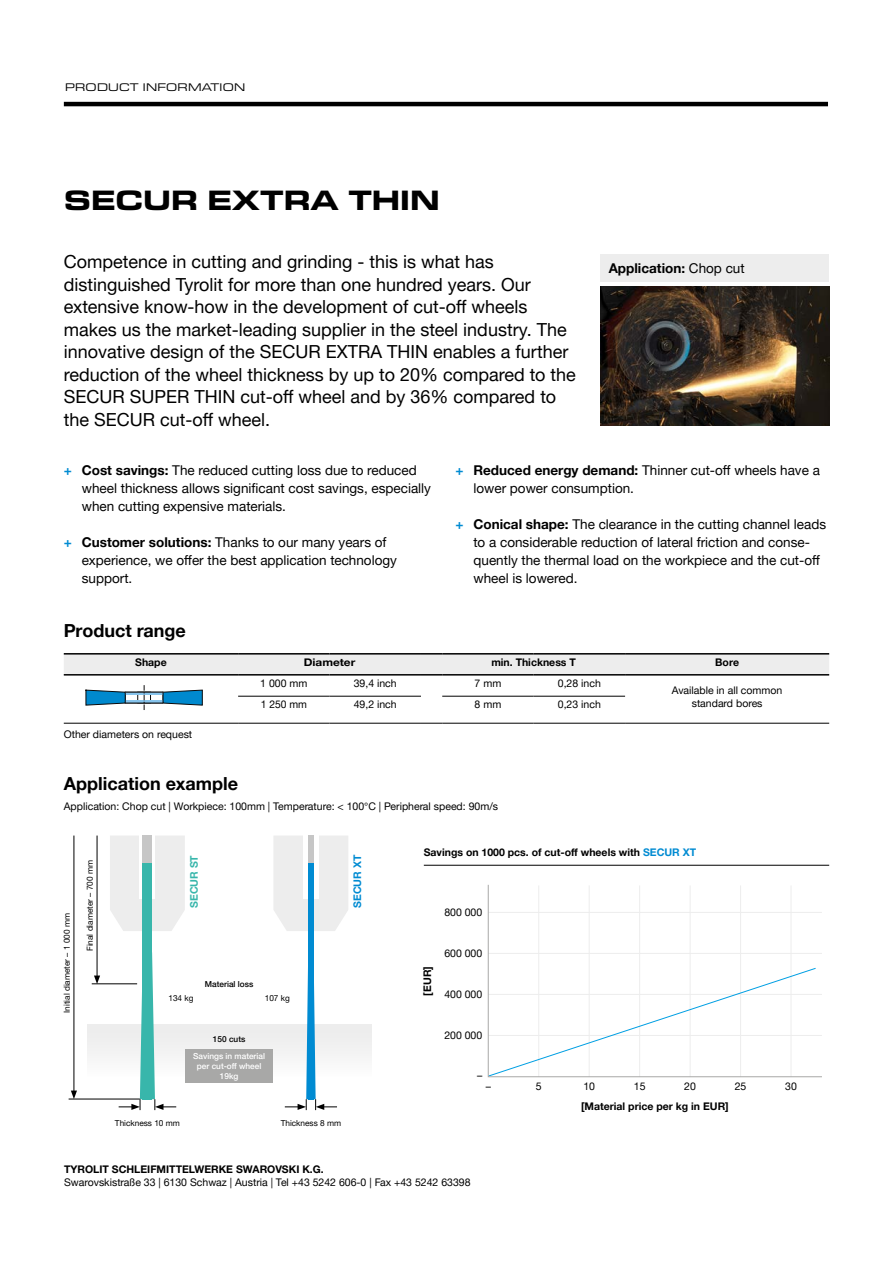
<style>
.page{position:relative;width:893px;height:1263px;background:#fff}
.page>*{position:absolute;margin:0;border:0;box-sizing:border-box;transform-origin:0 0}
.t1{font:700 expanded 28.5px "Eurostile Next W1 G";color:#000}
.t2{font:18px/22.5px "Helvetica Neue LTW1 G";color:#000}
.t3{font:700 18px "Helvetica Neue LTW1 G";color:#000}
.t4{font:13.5px/18px "Helvetica Neue LTW1 G";color:#000}
.t5{font:700 13.5px "Helvetica Neue LTW1 G";color:#000}
.t6{font:expanded 11.25px "Eurostile Next W1 G";letter-spacing:.02em;color:#000}
.t7{font:10.5px "Helvetica Neue LTW1 G";color:#000}
.t8{font:700 10.5px "Helvetica Neue LTW1 G";color:#000}
.t9{font:700 10.5px "Helvetica Neue LTW1 G";color:#000;scale:1.13 1}
.t10{font:700 10.5px "Helvetica Neue LTW1 G";color:#38b6ab}
.t11{font:700 10.5px "Helvetica Neue LTW1 G";color:#008bd2}
.t12{font:8.25px "Helvetica Neue LTW1 G";color:#000}
.t13{font:500 8.25px/9.8px "Helvetica Neue LTW1 G";color:#fff;text-align:center}
.t14{font:500 8.25px "Helvetica Neue LTW1 G";color:#000}
.s1{font-weight:400}
.s2{font-weight:700;color:#008bd2}
.s3{font-weight:700}
.s4{color:#008bd2}
</style>
<div class="page">
<div style="left:87px;top:1024px;width:284px;height:86px;background:#f9f9f9"></div>
<hr style="left:64px;top:102px;width:764px;height:4px;background:#000">
<img style="left:600px;top:286px;width:229px;height:140px">
<div style="left:110px;top:836px;width:75px;height:95px;background:#ededed"></div>
<svg style="left:140px;top:835px;width:15px;height:64px"></svg>
<div style="left:143px;top:835px;width:9px;height:28px;background:#c6c6c6"></div>
<div style="left:143px;top:863px;width:9px;height:236px;background:#38b6ab"></div>
<div style="left:273px;top:836px;width:75px;height:95px;background:#ededed"></div>
<div style="left:303px;top:835px;width:15px;height:64px;background:#fff"></div>
<div style="left:308px;top:835px;width:6px;height:28px;background:#c6c6c6"></div>
<div style="left:308px;top:863px;width:6px;height:236px;background:#008bd2"></div>
<hr style="left:92px;top:983px;width:45px;height:1px;background:#000">
<hr style="left:69px;top:1099px;width:71px;height:1px;background:#000">
<svg style="left:119px;top:952px;width:57px;height:158px"></svg>
<svg style="left:285px;top:970px;width:52px;height:140px"></svg>
<hr style="left:74px;top:835px;width:1px;height:258px;background:#000">
<svg style="left:71px;top:1090px;width:6px;height:9px"></svg>
<hr style="left:97px;top:835px;width:1px;height:143px;background:#000">
<svg style="left:94px;top:975px;width:6px;height:9px"></svg>
<div style="left:600px;top:255px;width:229px;height:27px;background:#ededed"></div>
<hr style="left:64px;top:723px;width:174px;height:1px;background:#000">
<hr style="left:238px;top:723px;width:92px;height:1px;background:#000">
<hr style="left:330px;top:723px;width:91px;height:1px;background:#000">
<svg style="left:421px;top:723px;width:21px;height:1px"></svg>
<hr style="left:442px;top:723px;width:92px;height:1px;background:#000">
<hr style="left:534px;top:723px;width:91px;height:1px;background:#000">
<svg style="left:64px;top:653px;width:765px;height:22px;background:#d7d7d7"></svg>
<hr style="left:442px;top:653px;width:92px;height:1px;background:#000">
<hr style="left:534px;top:653px;width:91px;height:1px;background:#000">
<hr style="left:442px;top:674px;width:92px;height:1px;background:#000">
<hr style="left:534px;top:674px;width:91px;height:1px;background:#000">
<hr style="left:625px;top:723px;width:204px;height:1px;background:#000">
<hr style="left:238px;top:696px;width:92px;height:1px;background:#000">
<hr style="left:330px;top:696px;width:91px;height:1px;background:#000">
<hr style="left:442px;top:696px;width:92px;height:1px;background:#000">
<hr style="left:534px;top:696px;width:91px;height:1px;background:#000">
<div style="left:185px;top:1049px;width:88px;height:34px;background:#a8a8a7"></div>
<svg style="left:487px;top:884px;width:335px;height:193px"></svg>
<hr style="left:424px;top:865px;width:405px;height:1px;background:#000">
<div style="left:138px;top:692px;width:13px;height:11px;border:1px solid #0a0a0b"></div>
<hr style="left:125px;top:700px;width:38px;height:3px;background:#86c3eb">
<hr style="left:125px;top:692px;width:38px;height:3px;background:#86c3eb">
<svg style="left:86px;top:690px;width:40px;height:15px"></svg>
<svg style="left:144px;top:685px;width:1px;height:25px"></svg>
<svg style="left:163px;top:690px;width:40px;height:15px"></svg>
<hr style="left:125px;top:703px;width:38px;height:1px;background:#0a0a0b">
<hr style="left:125px;top:692px;width:38px;height:1px;background:#0a0a0b">
<p class="t6" style="left:65px;top:80px;width:182px">PRODUCT INFORMATION</p>
<h1 class="t1" style="left:64px;top:181px;width:377px">SECUR EXTRA THIN</h1>
<p class="t2" style="left:64px;top:251px;width:514px">Competence in cutting and grinding - this is what has distinguished Tyrolit for more than one hundred years. Our extensive know-how in the development of cut-off wheels makes us the market-leading supplier in the steel industry. The innovative design of the SECUR EXTRA THIN enables a further reduction of the wheel thickness by up to 20% compared to the SECUR SUPER THIN cut-off wheel and by 36% compared to the SECUR cut-off wheel.</p>
<p class="t5" style="left:609px;top:260px;width:137px">Application: <span class="s1">Chop cut</span></p>
<p class="t4" style="left:82px;top:461px;width:351px;text-indent:-18px"><span class="s2">+</span> <span class="s3">Cost savings:</span> The reduced cutting loss due to reduced wheel thickness allows significant cost savings, especially when cutting expensive materials.</p>
<p class="t4" style="left:82px;top:533px;width:317px;text-indent:-18px"><span class="s2">+</span> <span class="s3">Customer solutions:</span> Thanks to our many years of experience, we offer the best application technology support.</p>
<p class="t4" style="left:473px;top:461px;width:348px;text-indent:-18px"><span class="s2">+</span> <span class="s3">Reduced energy demand:</span> Thinner cut-off wheels have a lower power consumption.</p>
<p class="t4" style="left:473px;top:515px;width:354px;text-indent:-18px"><span class="s2">+</span> <span class="s3">Conical shape:</span> The clearance in the cutting channel leads to a considerable reduction of lateral friction and conse&shy;quently the thermal load on the workpiece and the cut-off wheel is lowered.</p>
<h2 class="t3" style="left:64px;top:620px;width:124px">Product range</h2>
<p class="t8" style="left:135px;top:656px;width:33px">Shape</p>
<p class="t9" style="left:304px;top:656px;width:47px">Diameter</p>
<p class="t8" style="left:491px;top:656px;width:86px">min. Thickness T</p>
<p class="t8" style="left:715px;top:656px;width:25px">Bore</p>
<p class="t7" style="left:260px;top:677px;width:49px">1 000 mm</p>
<p class="t7" style="left:354px;top:677px;width:44px">39,4 inch</p>
<p class="t7" style="left:475px;top:677px;width:28px">7 mm</p>
<p class="t7" style="left:558px;top:677px;width:44px">0,28 inch</p>
<p class="t7" style="left:672px;top:684px;width:112px">Available in all common</p>
<p class="t7" style="left:261px;top:698px;width:48px">1 250 mm</p>
<p class="t7" style="left:354px;top:698px;width:44px">49,2 inch</p>
<p class="t7" style="left:475px;top:698px;width:28px">8 mm</p>
<p class="t7" style="left:558px;top:698px;width:44px">0,23 inch</p>
<p class="t7" style="left:692px;top:697px;width:72px">standard bores</p>
<p class="t7" style="left:64px;top:728px;width:130px">Other diameters on request</p>
<h2 class="t3" style="left:64px;top:773px;width:176px">Application example</h2>
<p class="t7" style="left:64px;top:800px;width:436px">Application: Chop cut | Workpiece: 100mm | Temperature: &lt; 100°C | Peripheral speed: 90m/s</p>
<p class="t8" style="left:424px;top:846px;width:274px">Savings on 1000 pcs. of cut-off wheels with <span class="s4">SECUR XT</span></p>
<p class="t10" style="left:188px;top:908px;width:54px;rotate:-90deg">SECUR ST</p>
<p class="t11" style="left:351px;top:908px;width:55px;rotate:-90deg">SECUR XT</p>
<p class="t12" style="left:85px;top:951px;width:92px;rotate:-90deg">Final diameter – 700 mm</p>
<p class="t7" style="left:444px;top:906px;width:39px">800 000</p>
<p class="t7" style="left:444px;top:947px;width:39px">600 000</p>
<p class="t7" style="left:444px;top:988px;width:39px">400 000</p>
<p class="t7" style="left:444px;top:1029px;width:39px">200 000</p>
<p class="t12" style="left:62px;top:1013px;width:101px;rotate:-90deg">Initial diameter – 1 000 mm</p>
<p class="t8" style="left:421px;top:995px;width:31px;rotate:-90deg">[EUR]</p>
<p class="t14" style="left:205px;top:979px;width:50px">Material loss</p>
<p class="t12" style="left:168px;top:993px;width:27px">134 kg</p>
<p class="t12" style="left:265px;top:993px;width:27px">107 kg</p>
<p class="t14" style="left:213px;top:1034px;width:34px">150 cuts</p>
<p class="t13" style="left:193px;top:1051px;width:73px">Savings in material per cut-off wheel<br>19kg</p>
<p class="t7" style="left:477px;top:1069px;width:7px">–</p>
<p class="t7" style="left:486px;top:1079px;width:7px">–</p>
<p class="t7" style="left:536px;top:1079px;width:7px">5</p>
<p class="t7" style="left:583px;top:1079px;width:13px">10</p>
<p class="t7" style="left:634px;top:1079px;width:13px">15</p>
<p class="t7" style="left:684px;top:1079px;width:13px">20</p>
<p class="t7" style="left:735px;top:1079px;width:13px">25</p>
<p class="t7" style="left:785px;top:1079px;width:13px">30</p>
<p class="t12" style="left:115px;top:1118px;width:66px">Thickness 10 mm</p>
<p class="t12" style="left:281px;top:1118px;width:62px">Thickness 8 mm</p>
<p class="t8" style="left:64px;top:1163px;width:261px">TYROLIT SCHLEIFMITTELWERKE SWAROVSKI K.G.</p>
<p class="t7" style="left:64px;top:1176px;width:408px">Swarovskistraße 33 | 6130 Schwaz | Austria | Tel +43 5242 606-0 | Fax +43 5242 63398</p>
<p class="t8" style="left:581px;top:1100px;width:149px">[Material price per kg in EUR]</p>
</div>
